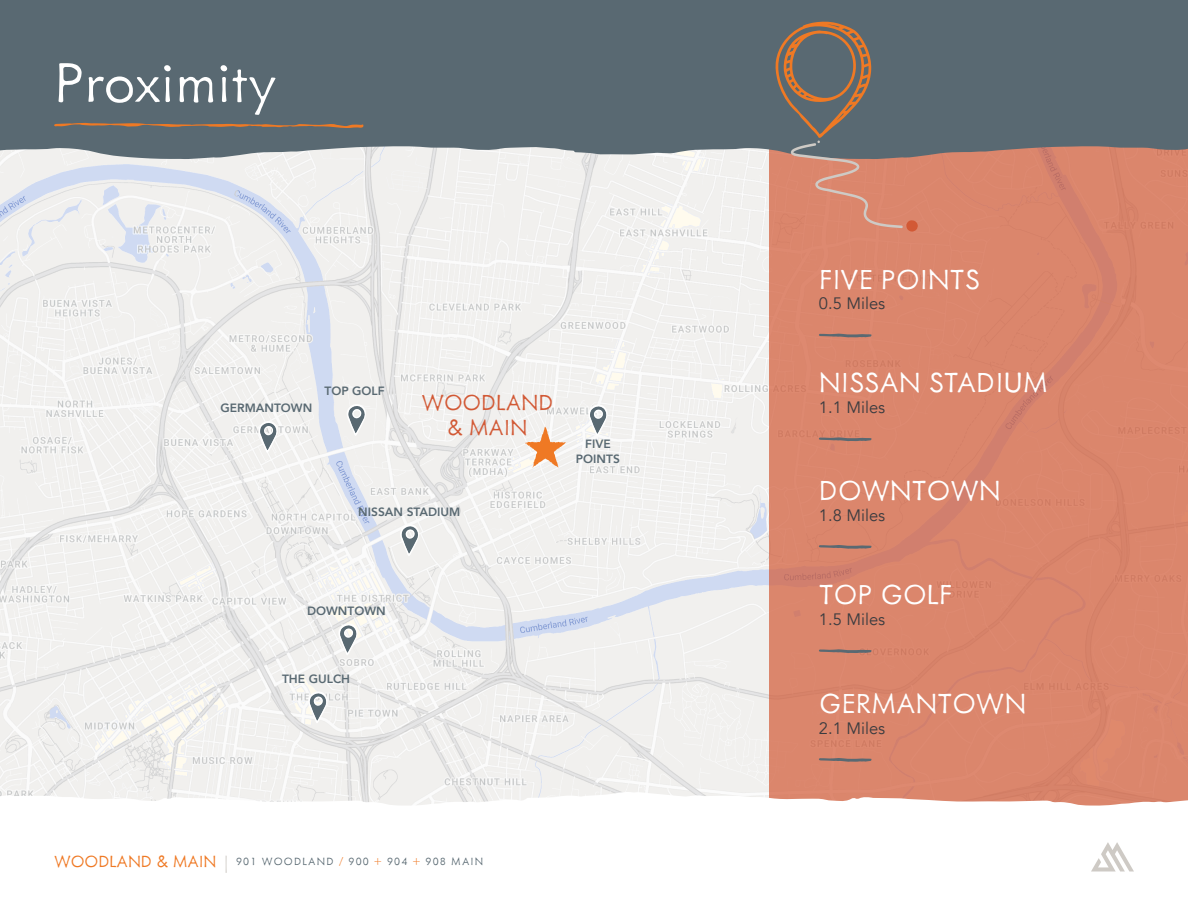
<style>
.page{position:relative;width:1188px;height:918px;background:#fff}
.page>*{position:absolute;margin:0;border:0;box-sizing:border-box;transform-origin:0 0}
.Section_Header_White{font:300 64.5px "Metallophile Sp 8";letter-spacing:-.025em;color:#fff}
.Body_Text_Demi{font:300 31.5px "Metallophile Sp 8";color:#fff}
.Body_Text_Demi-2{font:300 24.9px "Metallophile Sp 8";color:#d25935}
.Body_Text_Demi-3{font:16.5px "Avenir";color:#3b3c40}
.t1{font:800 12px/15px "Avenir";color:#596972;text-align:center}
.t2{font:300 12px "Metallophile Sp 8";letter-spacing:.1em;color:#596972}
.s1{font-size:18.6px;color:#ef7924}
.s2{font-size:18.6px;color:#cecac5}
.s3{color:#ef7924}
</style>
<div class="page">
<svg style="left:1091px;top:842px;width:43px;height:29px"></svg>
<img style="left:0;top:232px;width:770px;height:559px">
<div style="left:770px;top:108px;width:418px;height:698px;background:#db866c"></div>
<svg style="left:0;top:791px;width:1188px;height:15px"></svg>
<div style="left:0;top:0;width:1188px;height:145px;background:#596972"></div>
<svg style="left:525px;top:427px;width:41px;height:41px"></svg>
<svg style="left:338px;top:622px;width:20px;height:34px"></svg>
<svg style="left:400px;top:522px;width:20px;height:35px"></svg>
<svg style="left:588px;top:403px;width:20px;height:34px"></svg>
<svg style="left:308px;top:690px;width:20px;height:34px"></svg>
<svg style="left:258px;top:419px;width:20px;height:35px"></svg>
<svg style="left:347px;top:402px;width:19px;height:35px"></svg>
<svg style="left:0;top:21px;width:1188px;height:211px"></svg>
<svg style="left:819px;top:334px;width:53px;height:3px"></svg>
<svg style="left:819px;top:437px;width:53px;height:4px"></svg>
<svg style="left:819px;top:545px;width:53px;height:4px"></svg>
<svg style="left:819px;top:649px;width:53px;height:4px"></svg>
<svg style="left:819px;top:758px;width:53px;height:4px"></svg>
<p class="Section_Header_White" style="left:54px;top:41px;width:225px">Proximity</p>
<p class="t1" style="left:220px;top:401px;width:93px">GERMANTOWN</p>
<p class="t1" style="left:325px;top:384px;width:62px">TOP GOLF</p>
<p class="Body_Text_Demi-2" style="left:422px;top:387px;width:134px">WOODLAND</p>
<p class="Body_Text_Demi-2" style="left:447px;top:412px;width:82px">&amp; MAIN</p>
<p class="t1" style="left:358px;top:504px;width:103px">NISSAN STADIUM</p>
<p class="t1" style="left:576px;top:437px;width:45px">FIVE<br>POINTS</p>
<p class="t1" style="left:307px;top:603px;width:80px">DOWNTOWN</p>
<p class="t1" style="left:282px;top:671px;width:70px">THE GULCH</p>
<p class="t2" style="left:54px;top:854px;width:431px"><span class="s1">WOODLAND &amp; MAIN</span> <span class="s2">|</span> 901 WOODLAND <span class="s3">/</span> 900 <span class="s3">+</span> 904 <span class="s3">+</span> 908 MAIN</p>
<p class="Body_Text_Demi" style="left:819px;top:259px;width:163px">FIVE POINTS</p>
<p class="Body_Text_Demi-3" style="left:819px;top:294px;width:68px">0.5 Miles</p>
<p class="Body_Text_Demi" style="left:819px;top:363px;width:230px">NISSAN STADIUM</p>
<p class="Body_Text_Demi-3" style="left:819px;top:398px;width:68px">1.1 Miles</p>
<p class="Body_Text_Demi" style="left:819px;top:470px;width:183px">DOWNTOWN</p>
<p class="Body_Text_Demi-3" style="left:819px;top:505px;width:68px">1.8 Miles</p>
<p class="Body_Text_Demi" style="left:819px;top:575px;width:135px">TOP GOLF</p>
<p class="Body_Text_Demi-3" style="left:819px;top:610px;width:68px">1.5 Miles</p>
<p class="Body_Text_Demi" style="left:819px;top:683px;width:209px">GERMANTOWN</p>
<p class="Body_Text_Demi-3" style="left:819px;top:718px;width:68px">2.1 Miles</p>
</div>
